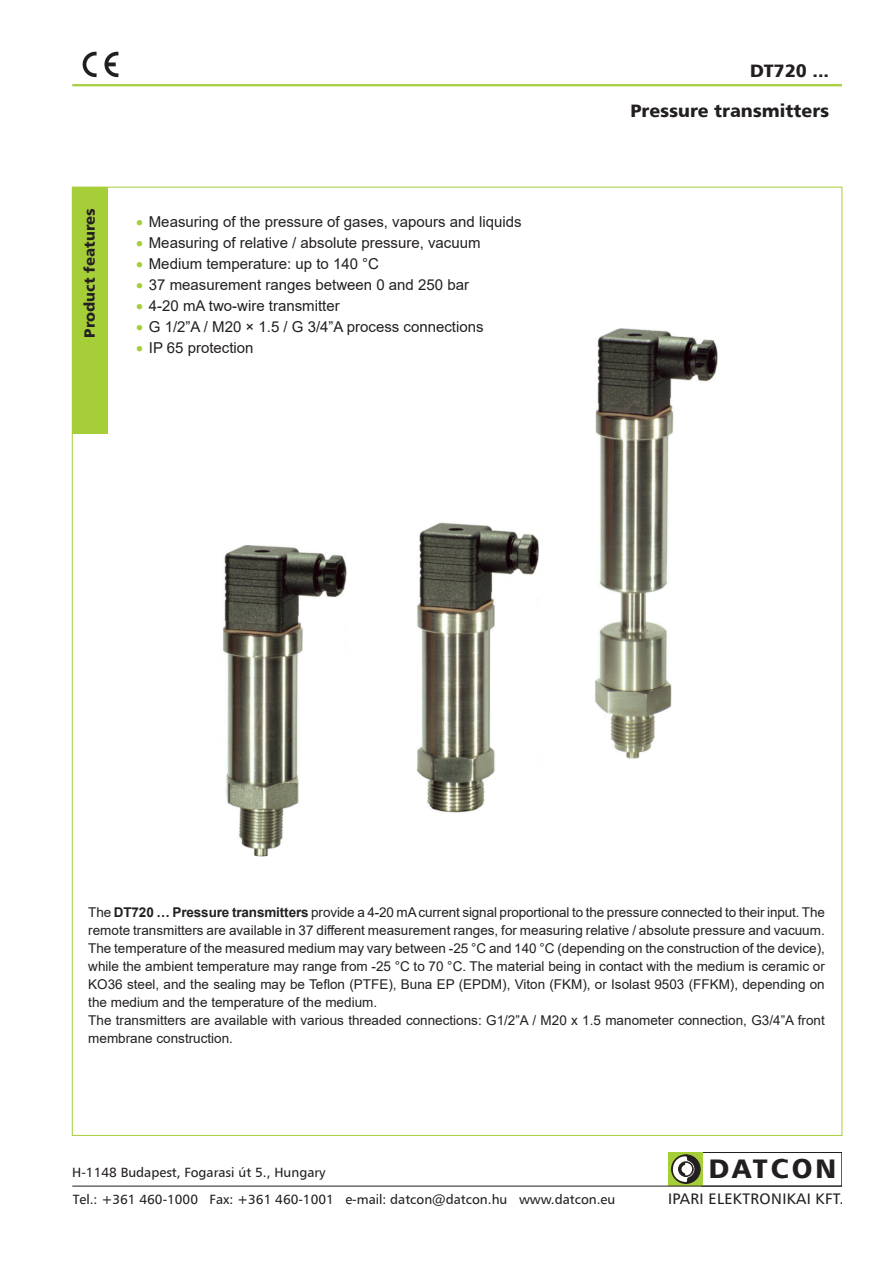
<style>
.page{position:relative;width:893px;height:1263px;background:#fff}
.page>*{position:absolute;margin:0;border:0;box-sizing:border-box;transform-origin:0 0}
.t1{font:26.85px "Humanist 777 Blk HUN Normal";letter-spacing:.105em;color:#231f20}
.t2{font:18px "Humanist 777 Blk HUN Normal";color:#231f20}
.t3{font:15.3px "Humanist 777 HUN Normal";letter-spacing:.025em;color:#231f20}
.Szöveg_felsorolás{font:15px "Arial";color:#231f20}
.Szöveg_törzs{font:15px "Humanist 777 Blk HUN Normal";color:#231f20}
.Szöveg_törzs-2{font:13.5px/18px "Arial";color:#231f20}
.t4{font:13.5px/26.4px "Humanist 777 HUN Normal";color:#231f20}
.s1{color:#a6ce39}
.s2{font-weight:700}
</style>
<div class="page">
<hr style="left:72px;top:84px;width:770px;height:2px;background:#a6ce39">
<div style="left:72px;top:187px;width:36px;height:247px;background:#a6ce39"></div>
<div style="left:701px;top:1152px;width:141px;height:34px;border:1px solid #231f20"></div>
<svg style="left:666px;top:1152px;width:37px;height:34px"></svg>
<hr style="left:72px;top:1186px;width:770px;height:1px;background:#231f20">
<svg style="left:83px;top:52px;width:14px;height:25px"></svg>
<svg style="left:104px;top:52px;width:14px;height:25px"></svg>
<img style="left:223px;top:328px;width:495px;height:529px">
<p class="t2" style="left:750px;top:59px;width:81px">DT720 ...</p>
<p class="Szöveg_törzs" style="left:80px;top:338px;width:131px;rotate:-90deg">Product features</p>
<p class="Szöveg_felsorolás" style="left:136px;top:212px;width:387px"><span class="s1">•</span> Measuring of the pressure of gases, vapours and liquids</p>
<p class="Szöveg_felsorolás" style="left:136px;top:233px;width:346px"><span class="s1">•</span> Measuring of relative / absolute pressure, vacuum</p>
<p class="Szöveg_felsorolás" style="left:136px;top:254px;width:245px"><span class="s1">•</span> Medium temperature: up to 140 °C</p>
<p class="Szöveg_felsorolás" style="left:136px;top:275px;width:334px"><span class="s1">•</span> 37 measurement ranges between 0 and 250 bar</p>
<p class="Szöveg_felsorolás" style="left:136px;top:296px;width:205px"><span class="s1">•</span> 4-20 mA two-wire transmitter</p>
<p class="Szöveg_felsorolás" style="left:136px;top:317px;width:349px"><span class="s1">•</span> G 1/2”A / M20 × 1.5 / G 3/4”A process connections</p>
<p class="Szöveg_felsorolás" style="left:136px;top:338px;width:119px"><span class="s1">•</span> IP 65 protection</p>
<p class="t2" style="left:630px;top:99px;width:200px">Pressure transmitters</p>
<p class="Szöveg_törzs-2" style="left:88px;top:903px;width:738px">The <span class="s2">DT720 … Pressure transmitters</span> provide a 4-20 mA current signal proportional to the pressure connected to their input. The remote transmitters are available in 37 different measurement ranges, for measuring relative / absolute pressure and vacuum.</p>
<p class="Szöveg_törzs-2" style="left:88px;top:939px;width:738px;text-align:justify">The temperature of the measured medium may vary between -25 °C and 140 °C (depending on the construction of the device), while the ambient temperature may range from -25 °C to 70 °C. The material being in contact with the medium is ceramic or KO36 steel, and the sealing may be Teflon (PTFE), Buna EP (EPDM), Viton (FKM), or Isolast 9503 (FFKM), depending on the medium and the temperature of the medium.</p>
<p class="Szöveg_törzs-2" style="left:88px;top:1011px;width:738px">The transmitters are available with various threaded connections: G1/2”A / M20 x 1.5 manometer connection, G3/4”A front membrane construction.</p>
<p class="t4" style="left:72px;top:1159px;width:545px">H-1148 Budapest, Fogarasi út 5., Hungary<br>Tel.: +361 460-1000 Fax: +361 460-1001 e-mail: datcon@datcon.hu www.datcon.eu</p>
<p class="t1" style="left:709px;top:1152px;width:129px">DATCON</p>
<p class="t3" style="left:668px;top:1189px;width:177px">IPARI ELEKTRONIKAI KFT.</p>
</div>
